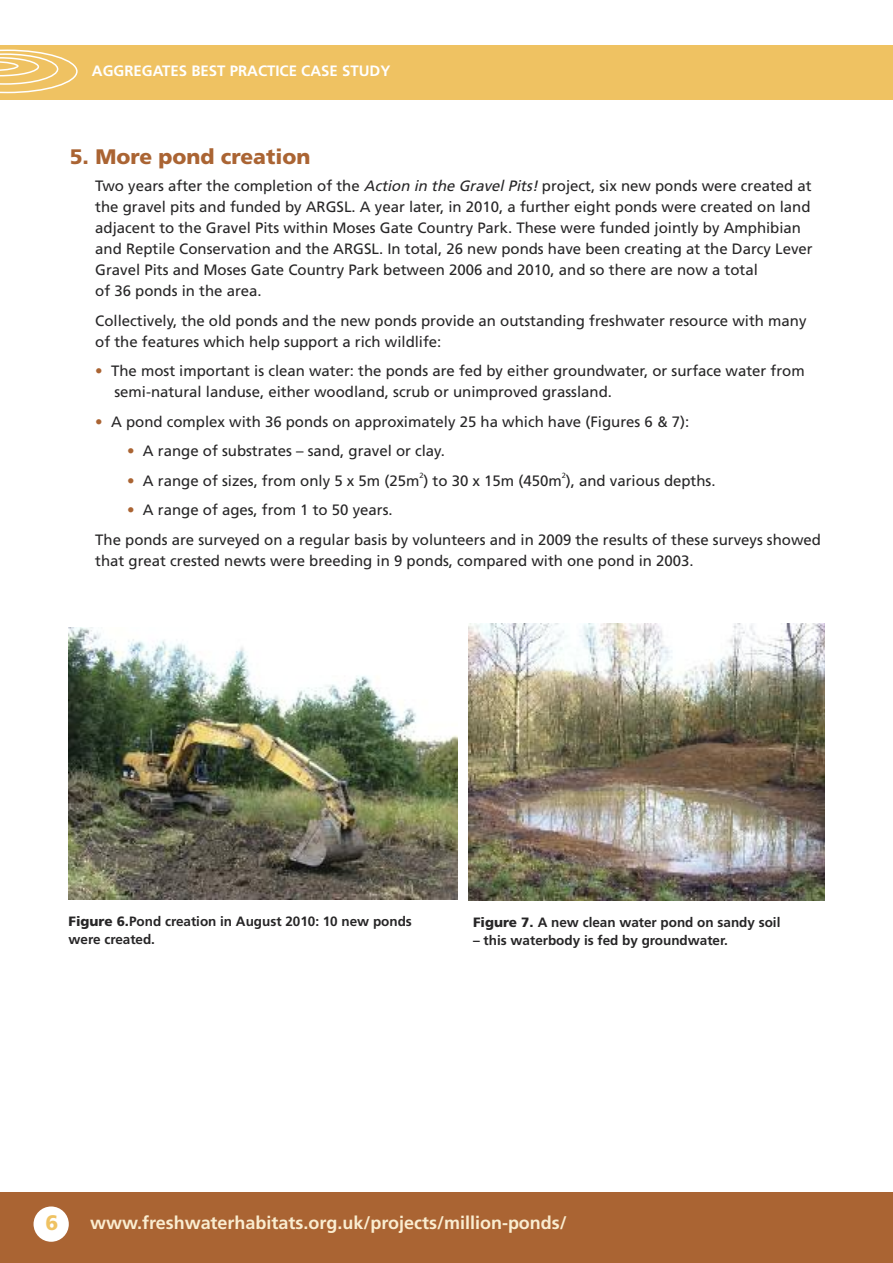
<style>
.page{position:relative;width:893px;height:1263px;background:#fff}
.page>*{position:absolute;margin:0;border:0;box-sizing:border-box;transform-origin:0 0}
.t1{font:900 21px "Frutiger";color:#aa6433}
.t2{font:900 21px "Frutiger";color:#efc262}
.t3{font:700 18px "Frutiger";color:#faedd0}
.t4{font:15px/21px "Frutiger";color:#272627}
.t5{font:700 15px "Frutiger";color:#fff}
.t6{font:700 13.5px/18px "Frutiger";color:#272627}
.t7{font:7.5px "Frutiger";color:#272627}
.s1{font-style:italic}
.s2{color:#aa6433}
.s3{font-weight:900}
</style>
<div class="page">
<div style="left:0;top:1192px;width:893px;height:71px;background:#aa6433"></div>
<div style="left:34px;top:1206px;width:35px;height:36px;background:#fff;border-radius:50%"></div>
<div style="left:0;top:45px;width:893px;height:55px;background:#efc262"></div>
<svg style="left:0;top:50px;width:78px;height:43px"></svg>
<img style="left:69px;top:628px;width:389px;height:271px">
<img style="left:469px;top:624px;width:356px;height:276px">
<p class="t5" style="left:92px;top:65px;width:300px">AGGREGATES BEST PRACTICE CASE STUDY</p>
<h1 class="t1" style="left:70px;top:148px;width:242px">5. More pond creation</h1>
<p class="t4" style="left:95px;top:177px;width:719px">Two years after the completion of the <span class="s1">ActionintheGravelPits!</span>project, six new ponds were created at the gravel pits and funded by ARGSL. A year later, in 2010, a further eight ponds were created on land adjacent to the Gravel Pits within Moses Gate Country Park. These were funded jointly by Amphibian and Reptile Conservation and the ARGSL. In total, 26 new ponds have been creating at the Darcy Lever Gravel Pits and Moses Gate Country Park between 2006 and 2010, and so there are now a total<br>of 36 ponds in the area.</p>
<p class="t4" style="left:95px;top:311px;width:713px">Collectively, the old ponds and the new ponds provide an outstanding freshwater resource with many of the features which help support a rich wildlife:</p>
<p class="t4" style="left:114px;top:362px;width:692px;text-indent:-19px"><span class="s2">•</span> The most important is clean water: the ponds are fed by either groundwater, or surface water from semi-natural landuse, either woodland, scrub or unimproved grassland.</p>
<p class="t4" style="left:95px;top:412px;width:596px"><span class="s2">•</span> A pond complex with 36 ponds on approximately 25 ha which have (Figures 6 &amp; 7):</p>
<p class="t4" style="left:127px;top:442px;width:319px"><span class="s2">•</span> A range of substrates – sand, gravel or clay.</p>
<p class="t4" style="left:127px;top:471px;width:590px"><span class="s2">•</span> A range of sizes, from only 5 x 5m (25m ) to 30 x 15m (450m ), and various depths.</p>
<p class="t7" style="left:419px;top:473px;width:6px">2</p>
<p class="t7" style="left:562px;top:473px;width:6px">2</p>
<p class="t4" style="left:95px;top:496px;width:727px;line-height:29.5px;text-indent:32px"><span class="s2">•</span> A range of ages, from 1 to 50 years.<br>The ponds are surveyed on a regular basis by volunteers and in 2009 the results of these surveys showed</p>
<p class="t4" style="left:95px;top:551px;width:600px">that great crested newts were breeding in 9 ponds, compared with one pond in 2003.</p>
<p class="t6" style="left:69px;top:913px;width:345px"><span class="s3">Figure 6.</span>Pond creation in August 2010: 10 new ponds were created.</p>
<p class="t6" style="left:473px;top:914px;width:309px"><span class="s3">Figure 7.</span> A new clean water pond on sandy soil</p>
<p class="t6" style="left:473px;top:932px;width:256px">– this waterbody is fed by groundwater.</p>
<h1 class="t2" style="left:45px;top:1214px;width:14px">6</h1>
<p class="t3" style="left:90px;top:1215px;width:478px">www.freshwaterhabitats.org.uk/projects/million-ponds/</p>
</div>
